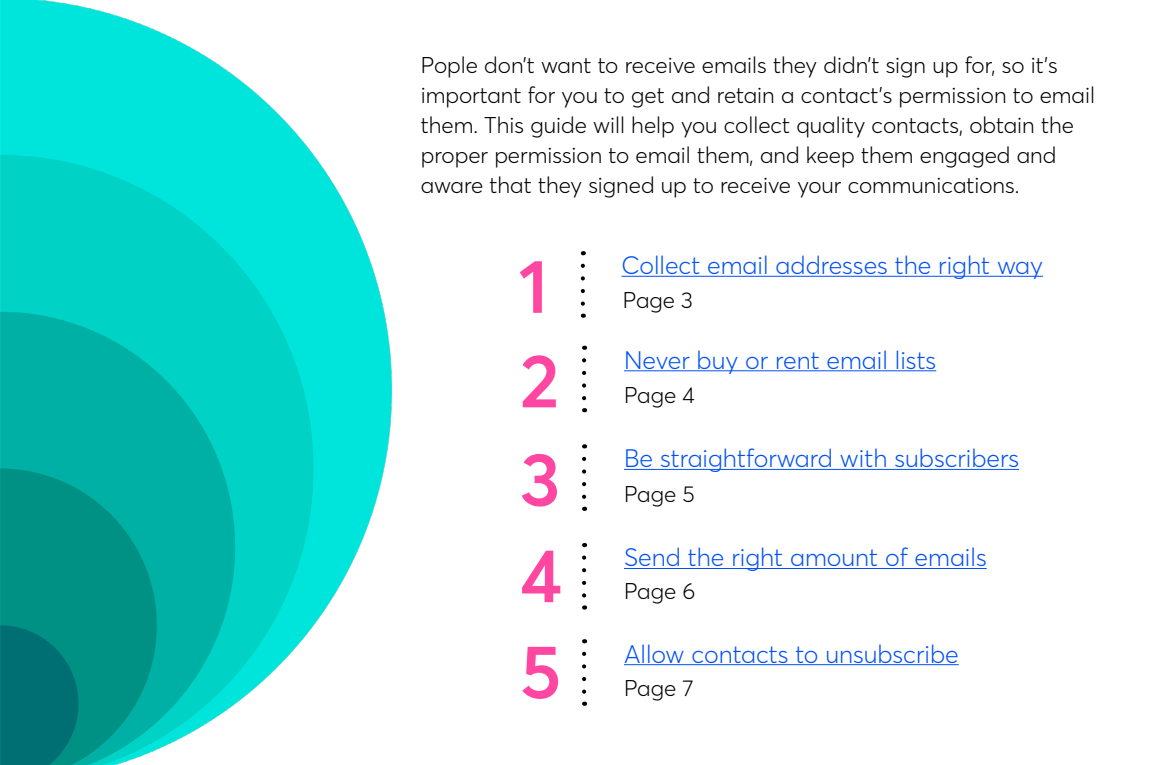
<style>
.page{position:relative;width:1170px;height:765px;background:#fff}
.page>*{position:absolute;margin:0;border:0;box-sizing:border-box;transform-origin:0 0}
.t1{font:600 75px/96.2px "CT Sans";color:#ff47a1}
.t2{font:300 25px "CT Sans";color:#0351f6}
.t3{font:300 22.5px/30px "CT Sans";color:#000}
</style>
<div class="page">
<svg style="left:582px;top:459px;width:4px;height:52px"></svg>
<svg style="left:582px;top:558px;width:4px;height:52px"></svg>
<hr style="left:624px;top:568px;width:363px;height:1px;background:#0351f6">
<img style="left:0;top:0;width:392px;height:765px">
<hr style="left:624px;top:469px;width:395px;height:1px;background:#0351f6">
<svg style="left:582px;top:360px;width:4px;height:52px"></svg>
<hr style="left:624px;top:370px;width:312px;height:1px;background:#0351f6">
<svg style="left:582px;top:654px;width:4px;height:52px"></svg>
<hr style="left:624px;top:664px;width:335px;height:1px;background:#0351f6">
<svg style="left:581px;top:266px;width:4px;height:52px"></svg>
<hr style="left:622px;top:276px;width:421px;height:1px;background:#0351f6">
<p class="t3" style="left:421px;top:49px;width:676px">Pople don’t want to receive emails they didn’t sign up for, so it’s important for you to get and retain a contact’s permission to email them. This guide will help you collect quality contacts, obtain the proper permission to email them, and keep them engaged and aware that they signed up to receive your communications.</p>
<h1 class="t1" style="left:518px;top:235px;width:31px">1</h1>
<p class="t2" style="left:622px;top:248px;width:423px">Collect email addresses the right way</p>
<p class="t3" style="left:623px;top:285px;width:72px">Page 3</p>
<h1 class="t1" style="left:520px;top:329px;width:41px">2</h1>
<p class="t2" style="left:624px;top:343px;width:314px">Never buy or rent email lists</p>
<p class="t3" style="left:624px;top:379px;width:72px">Page 4</p>
<h1 class="t1" style="left:520px;top:428px;width:45px">3<br>4</h1>
<p class="t2" style="left:624px;top:442px;width:397px">Be straightforward with subscribers</p>
<p class="t3" style="left:624px;top:478px;width:72px">Page 5</p>
<p class="t2" style="left:624px;top:541px;width:364px">Send the right amount of emails</p>
<p class="t3" style="left:624px;top:576px;width:73px">Page 6</p>
<h1 class="t1" style="left:520px;top:620px;width:44px">5</h1>
<p class="t2" style="left:624px;top:637px;width:336px">Allow contacts to unsubscribe</p>
<p class="t3" style="left:624px;top:672px;width:71px">Page 7</p>
</div>
